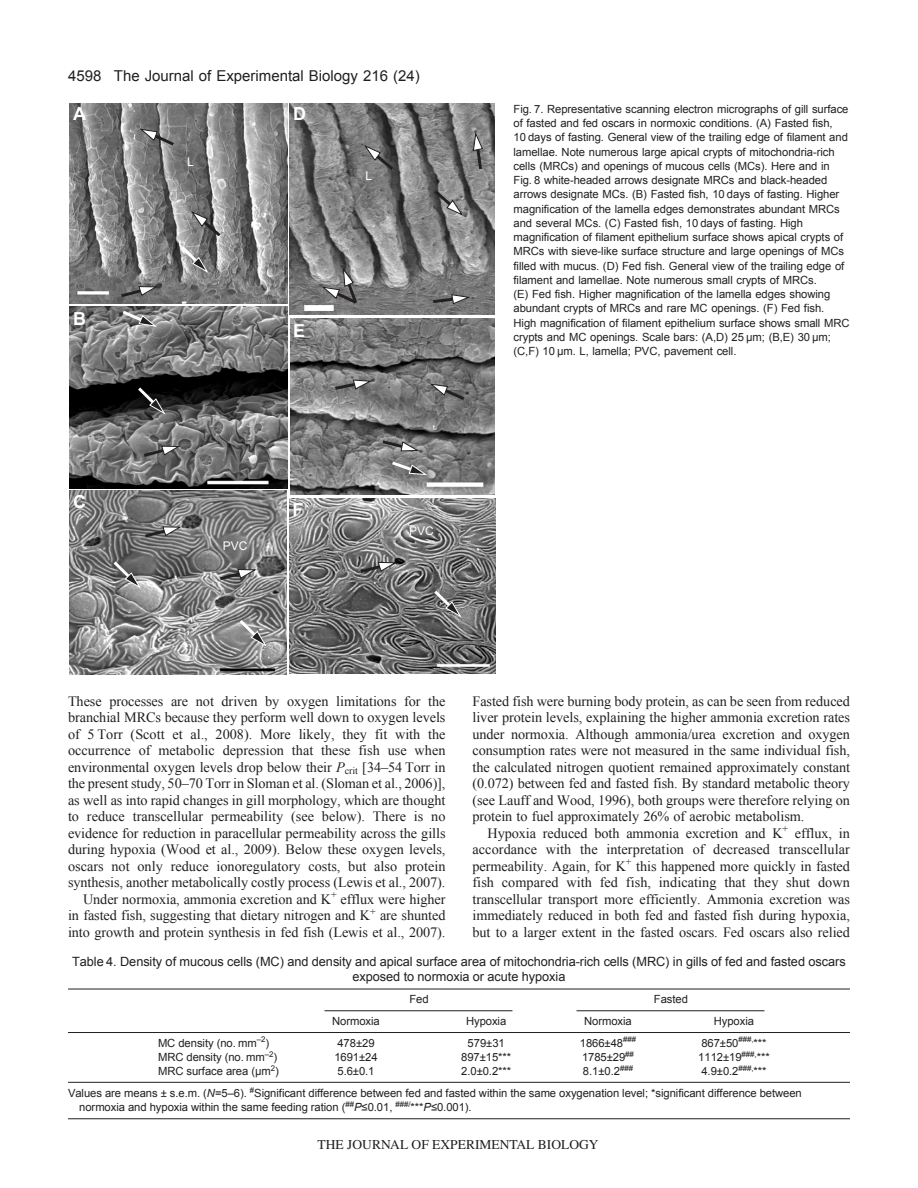
<style>
.page{position:relative;width:918px;height:1188px;background:#fff}
.page>*{position:absolute;margin:0;border:0;box-sizing:border-box;transform-origin:0 0}
.t1{font:700 18px "Arial";color:#fff}
.t2{font:15px "Arial";color:#231f20}
.t3{font:14.25px/16.5px "Times New Roman";letter-spacing:-.005em;color:#231f20;text-align:justify}
.t4{font:13.5px "Times";color:#231f20}
.t5{font:12.75px/15.8px "Arial";letter-spacing:-.005em;color:#231f20;text-align:center}
.t6{font:12px "Arial";color:#fff}
.t7{font:11.25px/14.2px "Arial";letter-spacing:-.005em;color:#231f20}
.s1{font-style:italic}
</style>
<div class="page">
<img style="left:70px;top:103px;width:217px;height:200px">
<svg style="left:118px;top:286px;width:41px;height:13px"></svg>
<img style="left:70px;top:307px;width:217px;height:181px">
<img style="left:290px;top:318px;width:205px;height:176px">
<svg style="left:138px;top:128px;width:39px;height:20px"></svg>
<svg style="left:178px;top:210px;width:46px;height:64px"></svg>
<svg style="left:332px;top:379px;width:42px;height:13px"></svg>
<svg style="left:428px;top:383px;width:40px;height:20px"></svg>
<svg style="left:379px;top:438px;width:42px;height:14px"></svg>
<img style="left:70px;top:490px;width:216px;height:185px">
<img style="left:289px;top:499px;width:207px;height:174px">
<svg style="left:389px;top:459px;width:40px;height:17px"></svg>
<svg style="left:135px;top:384px;width:32px;height:32px"></svg>
<svg style="left:119px;top:308px;width:40px;height:20px"></svg>
<svg style="left:110px;top:558px;width:32px;height:32px"></svg>
<svg style="left:141px;top:445px;width:41px;height:14px"></svg>
<svg style="left:142px;top:526px;width:41px;height:14px"></svg>
<svg style="left:217px;top:569px;width:41px;height:13px"></svg>
<svg style="left:357px;top:561px;width:42px;height:14px"></svg>
<svg style="left:236px;top:617px;width:32px;height:31px"></svg>
<svg style="left:431px;top:587px;width:32px;height:32px"></svg>
<img style="left:290px;top:103px;width:204px;height:212px">
<svg style="left:363px;top:144px;width:34px;height:29px"></svg>
<svg style="left:320px;top:266px;width:40px;height:41px"></svg>
<svg style="left:472px;top:130px;width:12px;height:42px"></svg>
<svg style="left:430px;top:294px;width:42px;height:11px"></svg>
<svg style="left:431px;top:187px;width:34px;height:30px"></svg>
<hr style="left:68px;top:989px;width:782px;height:1px;background:#231f20">
<hr style="left:325px;top:1011px;width:187px;height:1px;background:#231f20">
<hr style="left:577px;top:1011px;width:187px;height:1px;background:#231f20">
<hr style="left:68px;top:1032px;width:782px;height:1px;background:#231f20">
<hr style="left:68px;top:1082px;width:782px;height:1px;background:#231f20">
<hr style="left:68px;top:1119px;width:782px;height:1px;background:#231f20">
<p class="t2" style="left:68px;top:67px;width:353px">4598 The Journal of Experimental Biology 216 (24)</p>
<p class="t1" style="left:73px;top:103px;width:14px">A</p>
<p class="t1" style="left:73px;top:308px;width:14px">B</p>
<p class="t1" style="left:73px;top:491px;width:14px">C</p>
<p class="t6" style="left:187px;top:157px;width:8px">L</p>
<p class="t1" style="left:293px;top:103px;width:14px">D</p>
<p class="t7" style="left:514px;top:102px;width:338px">Fig. 7. Representative scanning electron micrographs of gill surface of fasted and fed oscars in normoxic conditions. (A) Fasted fish,<br>10 days of fasting. General view of the trailing edge of filament and lamellae. Note numerous large apical crypts of mitochondria-rich cells (MRCs) and openings of mucous cells (MCs). Here and in Fig. 8 white-headed arrows designate MRCs and black-headed arrows designate MCs. (B) Fasted fish, 10 days of fasting. Higher magnification of the lamella edges demonstrates abundant MRCs and several MCs. (C) Fasted fish, 10 days of fasting. High magnification of filament epithelium surface shows apical crypts of MRCs with sieve-like surface structure and large openings of MCs filled with mucus. (D) Fed fish. General view of the trailing edge of filament and lamellae. Note numerous small crypts of MRCs.<br>(E) Fed fish. Higher magnification of the lamella edges showing abundant crypts of MRCs and rare MC openings. (F) Fed fish.<br>High magnification of filament epithelium surface shows small MRC crypts and MC openings. Scale bars: (A,D) 25 μm; (B,E) 30 μm; (C,F) 10 μm. L, lamella; PVC, pavement cell.</p>
<p class="t6" style="left:365px;top:171px;width:8px">L</p>
<p class="t1" style="left:293px;top:320px;width:14px">E</p>
<p class="t6" style="left:223px;top:541px;width:26px">PVC</p>
<p class="t1" style="left:293px;top:499px;width:12px">F</p>
<p class="t6" style="left:409px;top:527px;width:26px">PVC</p>
<p class="t3" style="left:68px;top:693px;width:379px;text-align:right">These processes are not driven by oxygen limitations for the branchial MRCs because they perform well down to oxygen levels of 5 Torr (Scott et al., 2008). More likely, they fit with the occurrence of metabolic depression that these fish use when environmental oxygen levels drop below their <span class="s1">P</span><sub>crit</sub> [34–54 Torr in the present study, 50–70 Torr in Sloman et al. (Sloman et al., 2006)], as well as into rapid changes in gill morphology, which are thought to reduce transcellular permeability (see below). There is no evidence for reduction in paracellular permeability across the gills during hypoxia (Wood et al., 2009). Below these oxygen levels, oscars not only reduce ionoregulatory costs, but also protein synthesis, another metabolically costly process (Lewis et al., 2007).<br>Under normoxia, ammonia excretion and K<sup>+</sup> efflux were higher<br>in fasted fish, suggesting that dietary nitrogen and K<sup>+</sup> are shunted into growth and protein synthesis in fed fish (Lewis et al., 2007).</p>
<p class="t3" style="left:472px;top:693px;width:379px">Fasted fish were burning body protein, as can be seen from reduced liver protein levels, explaining the higher ammonia excretion rates under normoxia. Although ammonia/urea excretion and oxygen consumption rates were not measured in the same individual fish, the calculated nitrogen quotient remained approximately constant (0.072) between fed and fasted fish. By standard metabolic theory (see Lauff and Wood, 1996), both groups were therefore relying on protein to fuel approximately 26% of aerobic metabolism.</p>
<p class="t3" style="left:472px;top:825px;width:379px;text-indent:15px">Hypoxia reduced both ammonia excretion and K<sup>+</sup> efflux, in accordance with the interpretation of decreased transcellular permeability. Again, for K<sup>+</sup> this happened more quickly in fasted fish compared with fed fish, indicating that they shut down transcellular transport more efficiently. Ammonia excretion was immediately reduced in both fed and fasted fish during hypoxia, but to a larger extent in the fasted oscars. Fed oscars also relied</p>
<p class="t5" style="left:72px;top:953px;width:775px">Table 4. Density of mucous cells (MC) and density and apical surface area of mitochondria-rich cells (MRC) in gills of fed and fasted oscars exposed to normoxia or acute hypoxia</p>
<p class="t7" style="left:409px;top:992px;width:21px">Fed</p>
<p class="t7" style="left:654px;top:992px;width:36px">Fasted</p>
<p class="t7" style="left:332px;top:1014px;width:49px">Normoxia</p>
<p class="t7" style="left:466px;top:1014px;width:42px">Hypoxia</p>
<p class="t7" style="left:584px;top:1014px;width:49px">Normoxia</p>
<p class="t7" style="left:714px;top:1014px;width:42px">Hypoxia</p>
<p class="t7" style="left:158px;top:1036px;width:113px">MC density (no. mm<sup>–2</sup>)</p>
<p class="t7" style="left:337px;top:1036px;width:39px">478±29</p>
<p class="t7" style="left:468px;top:1036px;width:39px">579±31</p>
<p class="t7" style="left:580px;top:1036px;width:58px">1866±48<sup>###</sup></p>
<p class="t7" style="left:701px;top:1036px;width:67px">867±50<sup>###,</sup>***</p>
<p class="t7" style="left:158px;top:1050px;width:121px">MRC density (no. mm<sup>–2</sup>)</p>
<p class="t7" style="left:334px;top:1050px;width:45px">1691±24</p>
<p class="t7" style="left:461px;top:1050px;width:52px">897±15***</p>
<p class="t7" style="left:582px;top:1050px;width:54px">1785±29<sup>##</sup></p>
<p class="t7" style="left:698px;top:1050px;width:73px">1112±19<sup>###,</sup>***</p>
<p class="t7" style="left:158px;top:1064px;width:122px">MRC surface area (µm<sup>2</sup>)</p>
<p class="t7" style="left:337px;top:1064px;width:39px">5.6±0.1</p>
<p class="t7" style="left:461px;top:1064px;width:52px">2.0±0.2***</p>
<p class="t7" style="left:583px;top:1064px;width:52px">8.1±0.2<sup>###</sup></p>
<p class="t7" style="left:68px;top:1060px;width:735px;line-height:21.8px;text-indent:633px">4.9±0.2<sup>###,</sup>***<br>Values are means ± s.e.m. (<span class="s1">N</span>=5–6). <sup>#</sup>Significant difference between fed and fasted within the same oxygenation level; *significant difference between</p>
<p class="t7" style="left:79px;top:1100px;width:394px">normoxia and hypoxia within the same feeding ration (<sup>##</sup><span class="s1">P</span>≤0.01, <sup>###/</sup>***<span class="s1">P</span>≤0.001).</p>
<p class="t4" style="left:318px;top:1137px;width:282px">THE JOURNAL OF EXPERIMENTAL BIOLOGY</p>
</div>
